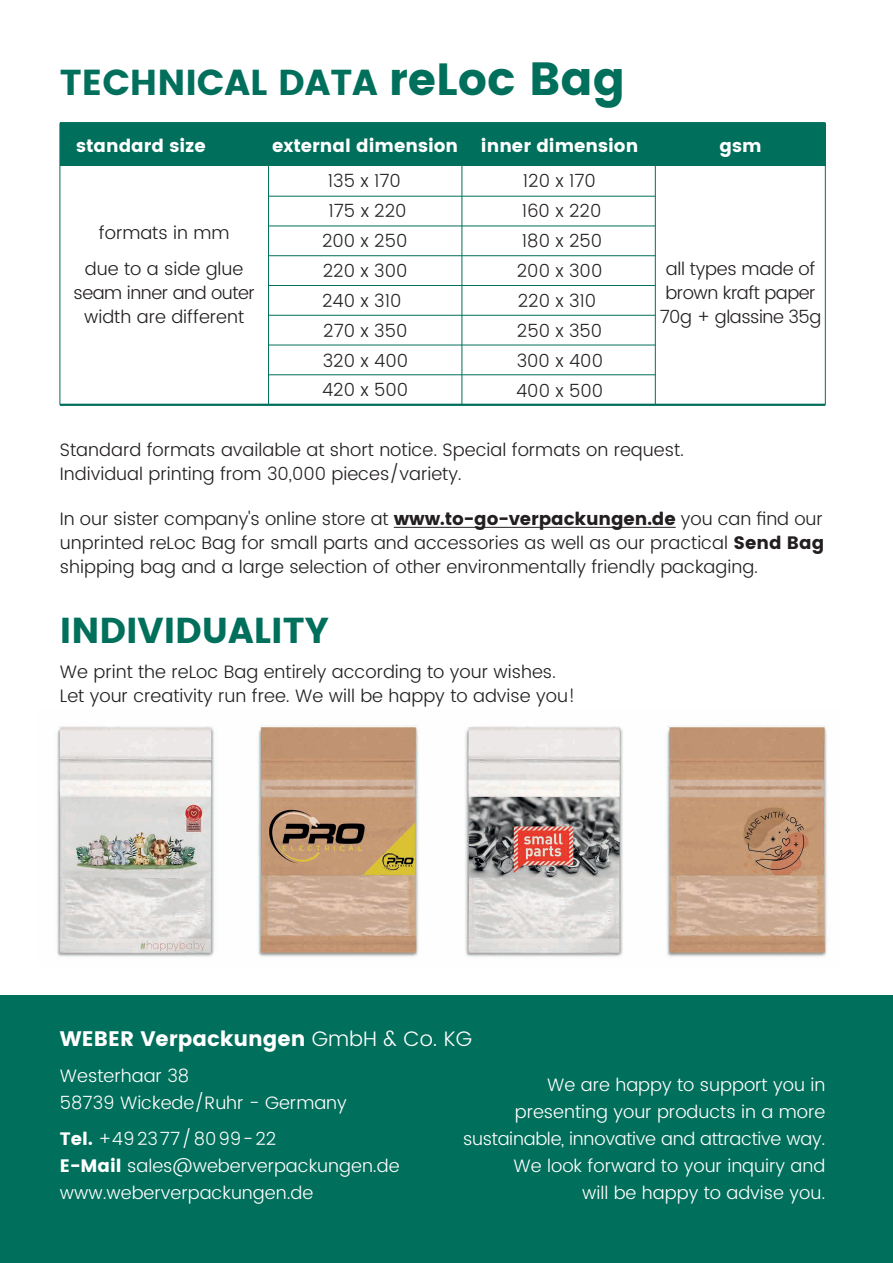
<style>
.page{position:relative;width:893px;height:1263px;background:#fff}
.page>*{position:absolute;margin:0;border:0;box-sizing:border-box;transform-origin:0 0}
.t1{font:36px "Poppins";color:#006f5b}
.t2{font:21px "Poppins";color:#fff}
.t3{font:18.15px "Poppins";color:#fff}
.t4{font:300 18px/29.8px "Poppins";color:#231f20;text-align:center}
.t5{font:300 18px/27px "Poppins";color:#fff}
.t6{font:300 18px/24px "Poppins";letter-spacing:-.025em;color:#231f20;text-align:center}
.t7{font:18px "Poppins";color:#fff}
.s1{font-size:45px}
.s2{font-size:46.5px}
.s3{font-weight:400}
.s4{font-weight:300}
</style>
<div class="page">
<img style="left:57px;top:725px;width:770px;height:232px">
<div style="left:0;top:995px;width:893px;height:268px;background:#006f5b"></div>
<hr style="left:394px;top:527px;width:282px;height:1px;background:#231f20">
<hr style="left:60px;top:404px;width:765px;height:2px;background:#006f5b">
<hr style="left:269px;top:196px;width:386px;height:1px;background:#006f5b">
<hr style="left:269px;top:226px;width:386px;height:1px;background:#006f5b">
<hr style="left:269px;top:255px;width:386px;height:1px;background:#006f5b">
<hr style="left:269px;top:285px;width:386px;height:1px;background:#006f5b">
<hr style="left:269px;top:315px;width:386px;height:1px;background:#006f5b">
<hr style="left:269px;top:345px;width:386px;height:1px;background:#006f5b">
<hr style="left:269px;top:374px;width:386px;height:1px;background:#006f5b">
<hr style="left:60px;top:165px;width:765px;height:1px;background:#006f5b">
<hr style="left:60px;top:122px;width:765px;height:2px;background:#006f5b">
<hr style="left:60px;top:123px;width:1px;height:282px;background:#006f5b">
<hr style="left:268px;top:165px;width:1px;height:240px;background:#006f5b">
<hr style="left:462px;top:165px;width:1px;height:240px;background:#006f5b">
<hr style="left:655px;top:165px;width:1px;height:240px;background:#006f5b">
<hr style="left:825px;top:123px;width:1px;height:282px;background:#006f5b">
<div style="left:60px;top:123px;width:765px;height:42px;background:#006f5b"></div>
<h1 class="t1" style="left:60px;top:62px;width:567px">TECHNICAL DATA <span class="s1">reLo</span><span class="s2">c Bag</span></h1>
<p class="t7" style="left:76px;top:135px;width:131px">standard size</p>
<p class="t4" style="left:85px;top:215px;width:160px;line-height:36px">formats in mm due to a side glue</p>
<p class="t4" style="left:74px;top:281px;width:183px;line-height:24px">seam inner and outer width are different</p>
<p class="t3" style="left:272px;top:135px;width:188px">external dimension</p>
<p class="t4" style="left:322px;top:167px;width:88px">135 x 170<br>175 x 220<br>200 x 250<br>220 x 300<br>240 x 310<br>270 x 350<br>320 x 400<br>420 x 500</p>
<p class="t7" style="left:481px;top:135px;width:159px">inner dimension</p>
<p class="t4" style="left:516px;top:167px;width:89px">120 x 170<br>160 x 220<br>180 x 250<br>200 x 300<br>220 x 310<br>250 x 350<br>300 x 400<br>400 x 500</p>
<p class="t7" style="left:719px;top:135px;width:44px">gsm</p>
<p class="t6" style="left:660px;top:257px;width:163px">all types made of brown kraft paper<br>70g + glassine 35g</p>
<p class="t4" style="left:60px;top:438px;width:626px;line-height:24px;text-align:left">Standard formats available at short notice. Special formats on request.<br>Individual printing from 30,000 pieces/variety.</p>
<p class="t4" style="left:60px;top:507px;width:766px;line-height:24px;text-align:justify">In our sister company's online store at <span class="s3">www.to-go-verpackungen.de</span> you can find our unprinted reLoc Bag for small parts and accessories as well as our practical <span class="s3">Send Bag </span>shipping bag and a large selection of other environmentally friendly packaging.</p>
<h1 class="t1" style="left:60px;top:610px;width:271px">INDIVIDUALITY</h1>
<p class="t4" style="left:60px;top:660px;width:517px;line-height:24px;text-align:left">We print the reLoc Bag entirely according to your wishes.<br>Let your creativity run free. We will be happy to advise you!</p>
<p class="t2" style="left:60px;top:1026px;width:414px">WEBER Verpackungen <span class="s4">GmbH &amp; Co. KG</span></p>
<p class="t5" style="left:60px;top:1063px;width:288px">Westerhaar 38<br>58739 Wickede/Ruhr - Germany</p>
<p class="t5" style="left:60px;top:1126px;width:341px"><span class="s3">Tel.</span> +492377/8099-22<br><span class="s3">E-Mail</span> sales@weberverpackungen.de www.weberverpackungen.de</p>
<p class="t5" style="left:463px;top:1071px;width:364px;text-align:right">We are happy to support you in presenting your products in a more sustainable, innovative and attractive way.<br>We look forward to your inquiry and<br>will be happy to advise you.</p>
</div>
